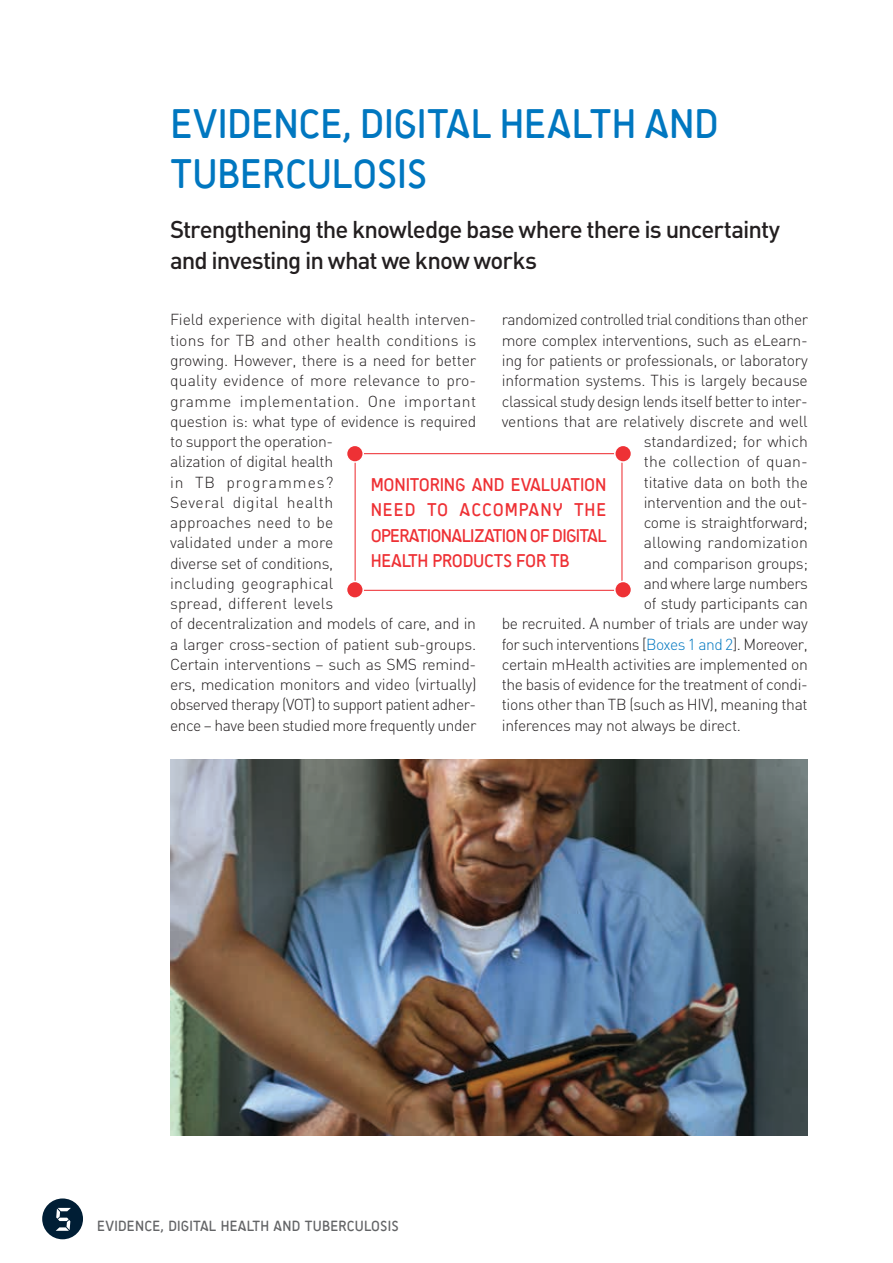
<style>
.page{position:relative;width:893px;height:1263px;background:#fff}
.page>*{position:absolute;margin:0;border:0;box-sizing:border-box;transform-origin:0 0}
.t1{font:42px/50.4px "Sci Fly Sans";letter-spacing:-.005em;color:#0077c0}
.t2{font:500 24px/31.5px "DIN";letter-spacing:-.04em;color:#231f20}
.t3{font:18.75px/25.5px "Sci Fly Sans";letter-spacing:-.035em;color:#ee3135;text-align:justify}
.t4{font:300 15.75px/20.2px "DIN";letter-spacing:-.02em;color:#231f20}
.t5{font:300 15.75px "DIN";color:#231f20}
.t6{font:300 15.75px "DIN";letter-spacing:.005em;color:#231f20}
.t7{font:300 15.75px "DIN";letter-spacing:.01em;color:#231f20}
.t8{font:15px "Sci Fly Sans";color:#636466}
.s1{color:#0077c0}
</style>
<div class="page">
<img style="left:170px;top:760px;width:638px;height:375px">
<div style="left:355px;top:453px;width:267px;height:138px;border:1px solid #ee3135"></div>
<div style="left:347px;top:445px;width:16px;height:17px;background:#ee3135;border-radius:50%"></div>
<div style="left:346px;top:445px;width:18px;height:18px;border:2px solid #fff;border-radius:50%"></div>
<div style="left:615px;top:445px;width:16px;height:17px;background:#ee3135;border-radius:50%"></div>
<div style="left:614px;top:445px;width:18px;height:18px;border:2px solid #fff;border-radius:50%"></div>
<div style="left:347px;top:581px;width:16px;height:17px;background:#ee3135;border-radius:50%"></div>
<div style="left:346px;top:581px;width:18px;height:18px;border:2px solid #fff;border-radius:50%"></div>
<div style="left:615px;top:581px;width:16px;height:17px;background:#ee3135;border-radius:50%"></div>
<div style="left:614px;top:581px;width:18px;height:18px;border:2px solid #fff;border-radius:50%"></div>
<div style="left:42px;top:1198px;width:41px;height:41px;background:#001e35;border-radius:50%"></div>
<svg style="left:56px;top:1208px;width:15px;height:23px"></svg>
<h1 class="t1" style="left:170px;top:98px;width:550px">EVIDENCE, DIGITAL HEALTH AND<br>TUBERCULOSIS</h1>
<h2 class="t2" style="left:170px;top:212px;width:612px">Strengthening the knowledge base where there is uncertainty and investing in what we know works</h2>
<p class="t4" style="left:170px;top:310px;width:308px">Field experience with digital health interven&shy;tions for TB and other health conditions is growing. However, there is a need for better quality evidence of more relevance to pro&shy;gramme implementation. One important question is: what type of evidence is required to support the operation-<br>alization of digital health<br>in TB programmes?<br>Several digital health<br>approaches need to be<br>validated under a more<br>diverse set of conditions,<br>including geographical<br>spread, different levels<br>of decentralization and models of care, and in a larger cross-section of patient sub-groups.<br>Certain interventions – such as SMS remind&shy;ers, medication monitors and video (virtually) observed therapy (VOT) to support patient adher&shy;ence – have been studied more frequently under</p>
<p class="t4" style="left:502px;top:310px;width:308px">randomized controlled trial conditions than other</p>
<p class="t4" style="left:502px;top:330px;width:308px">more complex interventions, such as eLearn-</p>
<p class="t4" style="left:502px;top:350px;width:308px">ing for patients or professionals, or laboratory</p>
<p class="t4" style="left:502px;top:370px;width:308px">information systems. This is largely because</p>
<p class="t4" style="left:502px;top:391px;width:308px">classical study design lends itself better to inter-</p>
<p class="t4" style="left:502px;top:411px;width:307px">ventions that are relatively discrete and well</p>
<p class="t5" style="left:644px;top:432px;width:166px">standardized; for which</p>
<p class="t7" style="left:644px;top:452px;width:166px">the collection of quan-</p>
<p class="t4" style="left:644px;top:472px;width:166px">titative data on both the</p>
<p class="t4" style="left:644px;top:492px;width:166px">intervention and the out-</p>
<p class="t4" style="left:644px;top:512px;width:166px">come is straightforward;</p>
<p class="t6" style="left:644px;top:533px;width:166px">allowing randomization</p>
<p class="t4" style="left:644px;top:553px;width:166px">and comparison groups;</p>
<p class="t4" style="left:644px;top:573px;width:166px">and where large numbers</p>
<p class="t4" style="left:644px;top:593px;width:166px">of study participants can</p>
<p class="t4" style="left:502px;top:613px;width:308px">be recruited. A number of trials are under way</p>
<p class="t4" style="left:502px;top:634px;width:308px">for such interventions [<span class="s1">Boxes 1 and 2</span>]. Moreover,</p>
<p class="t4" style="left:502px;top:654px;width:308px">certain mHealth activities are implemented on</p>
<p class="t4" style="left:502px;top:674px;width:308px">the basis of evidence for the treatment of condi-</p>
<p class="t4" style="left:502px;top:694px;width:307px">tions other than TB (such as HIV), meaning that</p>
<p class="t4" style="left:502px;top:715px;width:241px">inferences may not always be direct.</p>
<p class="t3" style="left:371px;top:472px;width:237px">MONITORING AND EVALUATION NEED TO ACCOMPANY THE OPERATIONALIZATION OF DIGITAL HEALTH PRODUCTS FOR TB</p>
<p class="t8" style="left:97px;top:1217px;width:17px">EVIDENCE</p>
<p class="t8" style="left:160px;top:1217px;width:16px">, DIGITAL</p>
<p class="t8" style="left:221px;top:1217px;width:9px">HEALTH</p>
<p class="t8" style="left:274px;top:1217px;width:10px">AND</p>
<p class="t8" style="left:305px;top:1217px;width:9px">TUBERCULOSIS</p>
</div>
